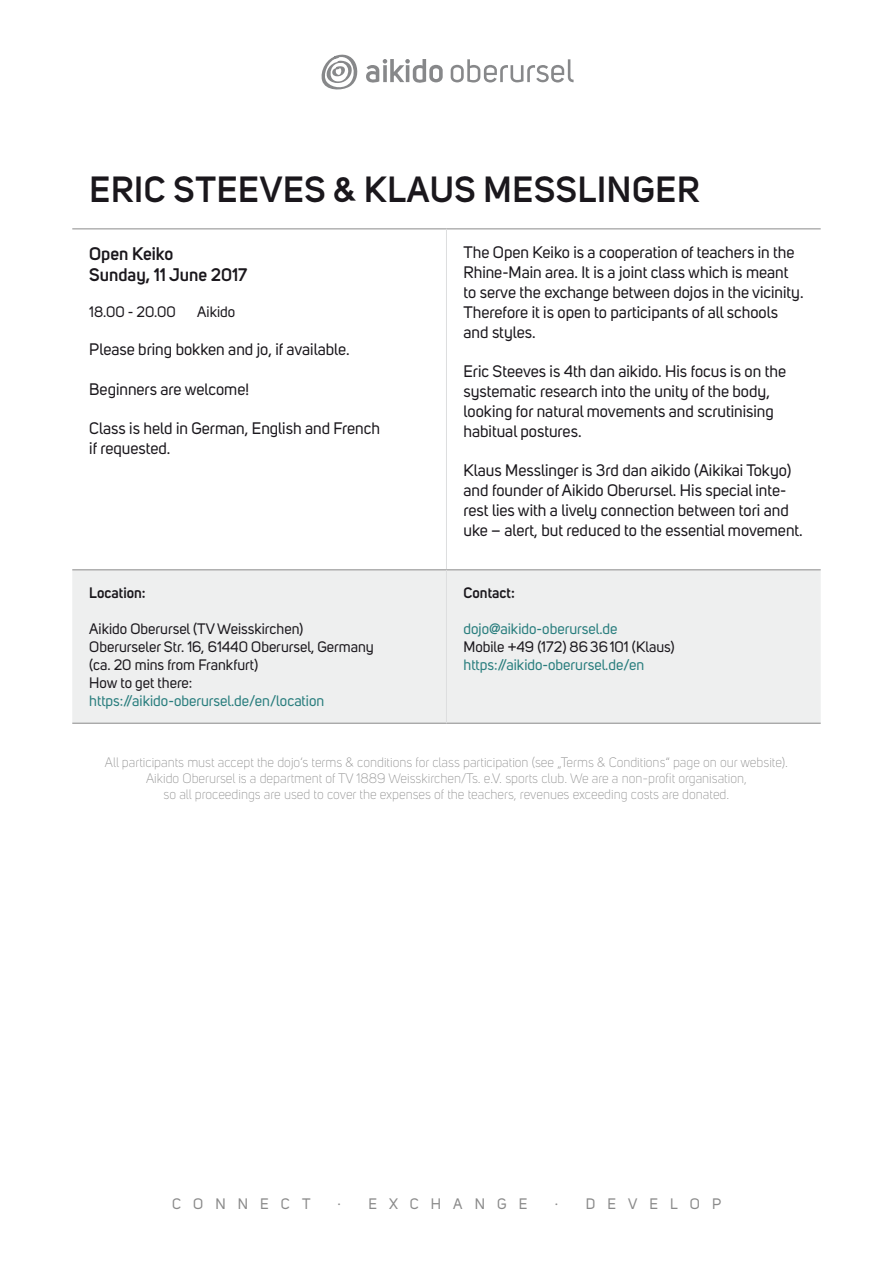
<style>
.page{position:relative;width:893px;height:1263px;background:#fff}
.page>*{position:absolute;margin:0;border:0;box-sizing:border-box;transform-origin:0 0}
.t1{font:600 36px "Uni Sans";letter-spacing:.02em;color:#1a171c}
.t2{font:600 18px/21.6px "Uni Sans";color:#1a171c}
.t3{font:16.5px/19.8px "Uni Sans";color:#1a171c}
.t4{font:15px/18px "Uni Sans";color:#1a171c}
.t5{font:15px "Uni Sans";color:#287d7d}
.t6{font:15px "Uni Sans";letter-spacing:.81em;color:#8a8a8a}
.t7{font:600 15px "Uni Sans";color:#1a171c}
.t8{font:300 13.5px/16.2px "Uni Sans";color:#8a8a8a;text-align:center}
</style>
<div class="page">
<svg style="left:321px;top:54px;width:37px;height:36px"></svg>
<svg style="left:366px;top:59px;width:77px;height:24px"></svg>
<svg style="left:451px;top:59px;width:123px;height:23px"></svg>
<div style="left:72px;top:571px;width:749px;height:152px;background:#eeefef"></div>
<hr style="left:72px;top:229px;width:374px;height:1px;background:#8a8a8a">
<hr style="left:446px;top:229px;width:375px;height:1px;background:#8a8a8a">
<hr style="left:446px;top:229px;width:1px;height:341px;background:#dddedf">
<hr style="left:72px;top:570px;width:374px;height:1px;background:#8a8a8a">
<hr style="left:446px;top:570px;width:375px;height:1px;background:#8a8a8a">
<hr style="left:72px;top:723px;width:374px;height:1px;background:#8a8a8a">
<hr style="left:446px;top:723px;width:375px;height:1px;background:#8a8a8a">
<hr style="left:446px;top:570px;width:1px;height:153px;background:#dddedf">
<h1 class="t1" style="left:90px;top:168px;width:611px">ERIC STEEVES &amp; KLAUS MESSLINGER</h1>
<p class="t2" style="left:89px;top:242px;width:160px">Open Keiko<br>Sunday, 11 June 2017</p>
<p class="t4" style="left:89px;top:303px;width:88px">18.00 - 20.00</p>
<p class="t4" style="left:197px;top:303px;width:40px">Aikido</p>
<p class="t3" style="left:89px;top:339px;width:262px">Please bring bokken and jo, if available.</p>
<p class="t3" style="left:89px;top:379px;width:161px">Beginners are welcome!</p>
<p class="t3" style="left:89px;top:419px;width:292px">Class is held in German, English and French if requested.</p>
<p class="t7" style="left:89px;top:584px;width:58px">Location:</p>
<p class="t4" style="left:89px;top:620px;width:286px">Aikido Oberursel (TV Weisskirchen)<br>Oberurseler Str. 16, 61440 Oberursel, Germany (ca. 20 mins from Frankfurt)<br>How to get there:</p>
<p class="t5" style="left:89px;top:692px;width:236px">https://aikido-oberursel.de/en/location</p>
<p class="t3" style="left:463px;top:243px;width:342px">The Open Keiko is a cooperation of teachers in the Rhine-Main area. It is a joint class which is meant to serve the exchange between dojos in the vicinity.<br>Therefore it is open to participants of all schools and styles.</p>
<p class="t3" style="left:463px;top:362px;width:324px">Eric Steeves is 4th dan aikido. His focus is on the systematic research into the unity of the body, looking for natural movements and scrutinising habitual postures.</p>
<p class="t3" style="left:463px;top:461px;width:341px">Klaus Messlinger is 3rd dan aikido (Aikikai Tokyo) and founder of Aikido Oberursel. His special inte&shy;rest lies with a lively connection between tori and uke – alert, but reduced to the essential movement.</p>
<p class="t7" style="left:463px;top:584px;width:53px">Contact:</p>
<p class="t5" style="left:463px;top:620px;width:156px">dojo@aikido-oberursel.de</p>
<p class="t4" style="left:463px;top:638px;width:213px">Mobile +49 (172) 8636101 (Klaus)</p>
<p class="t5" style="left:463px;top:656px;width:182px">https://aikido-oberursel.de/en</p>
<p class="t8" style="left:105px;top:754px;width:684px">All participants must accept the dojo‘s terms &amp; conditions for class participation (see „Terms &amp; Conditions“ page on our website).<br>Aikido Oberursel is a department of TV 1889 Weisskirchen/Ts. e.V. sports club. We are a non-profit organisation,<br>so all proceedings are used to cover the expenses of the teachers, revenues exceeding costs are donated.</p>
<p class="t6" style="left:172px;top:1195px;width:140px">CONNECT</p>
<p class="t6" style="left:338px;top:1195px;width:5px">∙</p>
<p class="t6" style="left:368px;top:1195px;width:160px">EXCHANGE</p>
<p class="t6" style="left:555px;top:1195px;width:5px">∙</p>
<p class="t6" style="left:586px;top:1195px;width:137px">DEVELOP</p>
</div>
